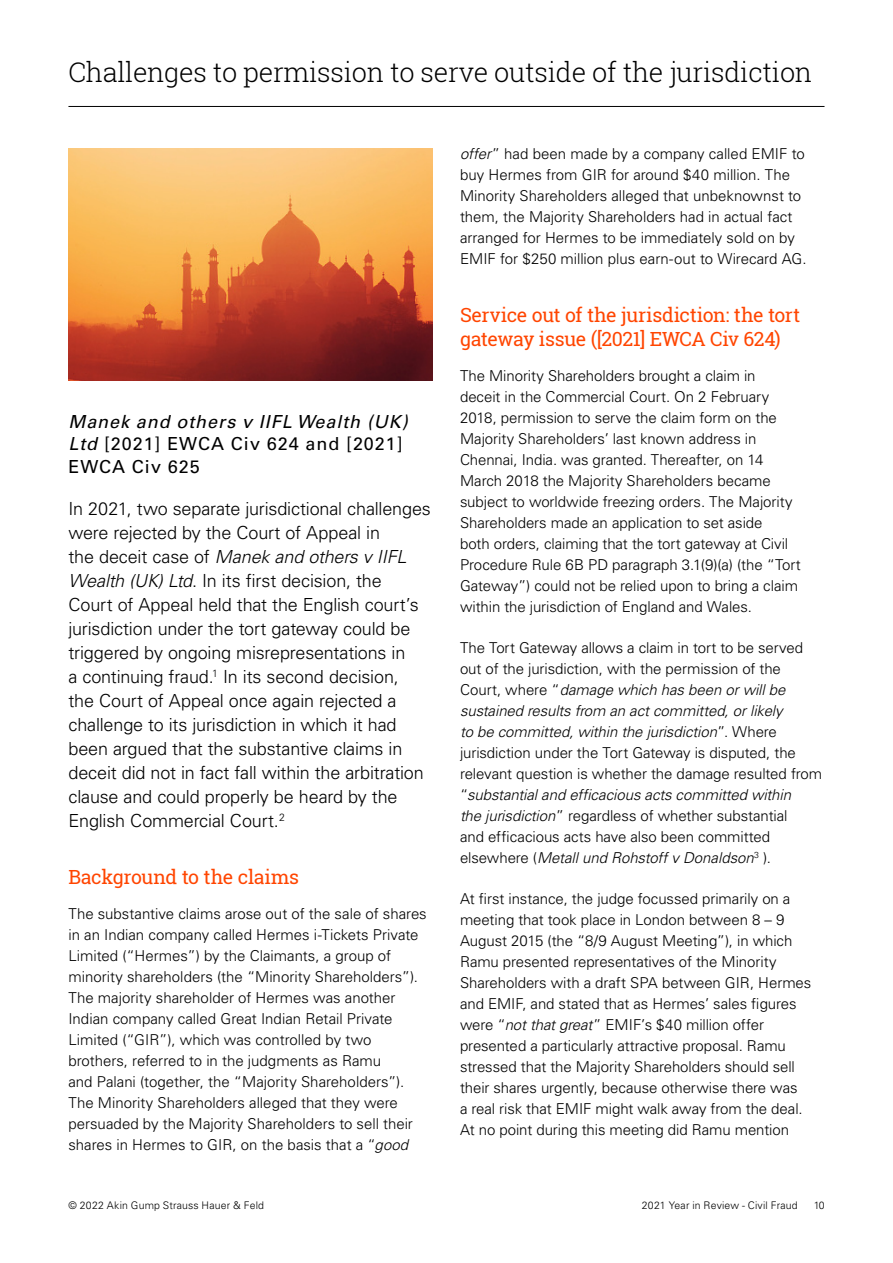
<style>
.page{position:relative;width:893px;height:1263px;background:#fff}
.page>*{position:absolute;margin:0;border:0;box-sizing:border-box;transform-origin:0 0}
.t1{font:300 27px "Roboto Slab";letter-spacing:-.01em;color:#000}
.t2{font:19.5px/24px "Roboto Slab";letter-spacing:-.02em;color:#ff4500}
.t3{font:300 18px/24px "Univers LT Std";letter-spacing:-.01em;color:#000}
.t4{font:18px/22.5px "Univers LT Std";letter-spacing:.05em;color:#000}
.t5{font:300 15px/21px "Univers LT Std";letter-spacing:-.005em;color:#000}
.t6{font:300 10.5px "Univers LT Std";letter-spacing:.015em;color:#000}
.s1{font-style:italic}
</style>
<div class="page">
<img style="left:68px;top:148px;width:365px;height:233px">
<hr style="left:68px;top:106px;width:756px;height:1px;background:#000">
<h1 class="t1" style="left:68px;top:54px;width:745px">Challenges to permission to serve outside of the jurisdiction</h1>
<p class="t4" style="left:68px;top:410px;width:341px"><span class="s1">Manek and others v IIFL Wealth (UK)<br>Ltd</span> [2021] EWCA Civ 624 and [2021]<br>EWCA Civ 625</p>
<p class="t3" style="left:68px;top:496px;width:364px">In 2021, two separate jurisdictional challenges were rejected by the Court of Appeal in<br>the deceit case of <span class="s1">Manek and others v IIFL Wealth (UK) Ltd</span>. In its first decision, the<br>Court of Appeal held that the English court’s jurisdiction under the tort gateway could be triggered by ongoing misrepresentations in<br>a continuing fraud.<sup>1</sup> In its second decision,<br>the Court of Appeal once again rejected a challenge to its jurisdiction in which it had been argued that the substantive claims in deceit did not in fact fall within the arbitration clause and could properly be heard by the English Commercial Court.<sup>2</sup></p>
<h2 class="t2" style="left:68px;top:865px;width:232px">Background to the claims</h2>
<p class="t5" style="left:68px;top:903px;width:360px">The substantive claims arose out of the sale of shares in an Indian company called Hermes i-Tickets Private Limited (“Hermes”) by the Claimants, a group of minority shareholders (the “Minority Shareholders”).<br>The majority shareholder of Hermes was another Indian company called Great Indian Retail Private Limited (“GIR”), which was controlled by two brothers, referred to in the judgments as Ramu<br>and Palani (together, the “Majority Shareholders”).<br>The Minority Shareholders alleged that they were persuaded by the Majority Shareholders to sell their shares in Hermes to GIR, on the basis that a “<span class="s1">good</span></p>
<p class="t5" style="left:460px;top:144px;width:348px"><span class="s1">offer</span>” had been made by a company called EMIF to buy Hermes from GIR for around $40 million. The Minority Shareholders alleged that unbeknownst to them, the Majority Shareholders had in actual fact arranged for Hermes to be immediately sold on by EMIF for $250 million plus earn-out to Wirecard AG.</p>
<h2 class="t2" style="left:460px;top:303px;width:342px">Service out of the jurisdiction: the tort gateway issue ([2021] EWCA Civ 624)</h2>
<p class="t5" style="left:460px;top:365px;width:342px">The Minority Shareholders brought a claim in<br>deceit in the Commercial Court. On 2 February 2018, permission to serve the claim form on the Majority Shareholders’ last known address in Chennai, India. was granted. Thereafter, on 14<br>March 2018 the Majority Shareholders became subject to worldwide freezing orders. The Majority Shareholders made an application to set aside<br>both orders, claiming that the tort gateway at Civil Procedure Rule 6B PD paragraph 3.1(9)(a) (the “Tort Gateway”) could not be relied upon to bring a claim within the jurisdiction of England and Wales.</p>
<p class="t5" style="left:460px;top:637px;width:364px">The Tort Gateway allows a claim in tort to be served out of the jurisdiction, with the permission of the Court, where “<span class="s1">damage which has been or will be sustained results from an act committed, or likely<br>to be committed, within the jurisdiction</span>”. Where jurisdiction under the Tort Gateway is disputed, the relevant question is whether the damage resulted from “<span class="s1">substantial and efficacious acts committed within<br>the jurisdiction</span>” regardless of whether substantial<br>and efficacious acts have also been committed elsewhere (<span class="s1">Metall und Rohstoff v Donaldson</span><sup>3</sup> ).</p>
<p class="t5" style="left:460px;top:888px;width:353px">At first instance, the judge focussed primarily on a meeting that took place in London between 8 – 9<br>August 2015 (the “8/9 August Meeting”), in which Ramu presented representatives of the Minority Shareholders with a draft SPA between GIR, Hermes and EMIF, and stated that as Hermes’ sales figures were “<span class="s1">not that great</span>” EMIF’s $40 million offer presented a particularly attractive proposal. Ramu stressed that the Majority Shareholders should sell their shares urgently, because otherwise there was<br>a real risk that EMIF might walk away from the deal.<br>At no point during this meeting did Ramu mention</p>
<p class="t6" style="left:68px;top:1199px;width:197px">© 2022 Akin Gump Strauss Hauer &amp; Feld</p>
<p class="t6" style="left:642px;top:1199px;width:157px">2021 Year in Review - Civil Fraud</p>
<p class="t6" style="left:814px;top:1199px;width:12px">10</p>
</div>
